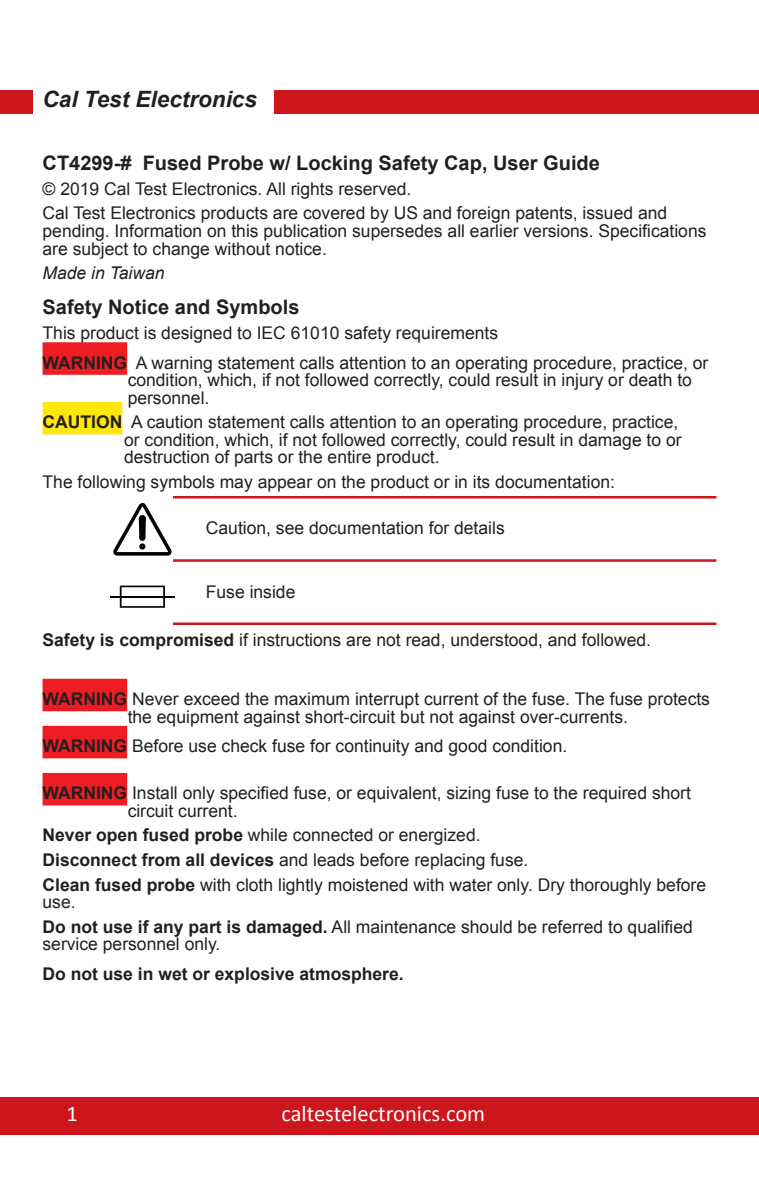
<style>
.page{position:relative;width:759px;height:1177px;background:#fff}
.page>*{position:absolute;margin:0;border:0;box-sizing:border-box;transform-origin:0 0}
.t1{font:22.5px "Calibri";color:#fff}
.t2{font:italic 700 22.5px "Arial";color:#231f20}
.t3{font:700 20px "Arial";color:#231f20}
.t4{font:17.5px/17.5px "Arial";color:#231f20}
.t5{font:700 17.5px "Arial";color:#231f20}
.t6{font:italic 17.5px "Arial";color:#231f20}
.s1{font-weight:700}
</style>
<div class="page">
<div style="left:0;top:1097px;width:758px;height:37px;background:#cd151d"></div>
<div style="left:274px;top:90px;width:484px;height:23px;background:#cd151d"></div>
<div style="left:0;top:90px;width:33px;height:23px;background:#cd151d"></div>
<div style="left:43px;top:342px;width:84px;height:33px;background:#ee1d23"></div>
<div style="left:43px;top:402px;width:79px;height:32px;background:#ffe60c"></div>
<div style="left:43px;top:678px;width:84px;height:33px;background:#ee1d23"></div>
<div style="left:43px;top:725px;width:84px;height:33px;background:#ee1d23"></div>
<div style="left:43px;top:773px;width:84px;height:32px;background:#ee1d23"></div>
<hr style="left:173px;top:496px;width:543px;height:2px;background:#cd151d">
<hr style="left:173px;top:559px;width:543px;height:2px;background:#cd151d">
<hr style="left:173px;top:622px;width:543px;height:3px;background:#cd151d">
<svg style="left:120px;top:585px;width:45px;height:22px"></svg>
<hr style="left:110px;top:596px;width:64px;height:1px;background:#000">
<svg style="left:113px;top:503px;width:59px;height:53px"></svg>
<div style="left:139px;top:534px;width:6px;height:7px;border:4px solid #000;border-radius:50%"></div>
<div style="left:139px;top:515px;width:7px;height:7px;border:4px solid #000;border-radius:50%"></div>
<svg style="left:139px;top:518px;width:4px;height:20px"></svg>
<svg style="left:142px;top:518px;width:4px;height:19px"></svg>
<p class="t2" style="left:43px;top:85px;width:216px">Cal Test Electronics</p>
<p class="t3" style="left:43px;top:150px;width:558px">CT4299-# Fused Probe w/ Locking Safety Cap, User Guide</p>
<p class="t4" style="left:43px;top:177px;width:626px;line-height:24.5px">© 2019 Cal Test Electronics. All rights reserved.<br>Cal Test Electronics products are covered by US and foreign patents, issued and</p>
<p class="t4" style="left:43px;top:222px;width:665px">pending. Information on this publication supersedes all earlier versions. Specifications are subject to change without notice.</p>
<p class="t6" style="left:43px;top:262px;width:123px">Made in Taiwan</p>
<p class="t3" style="left:43px;top:294px;width:258px">Safety Notice and Symbols</p>
<p class="t4" style="left:43px;top:318px;width:667px;line-height:29.5px">This product is designed to IEC 61010 safety requirements<br><span class="s1">WARNING</span> A warning statement calls attention to an operating procedure, practice, or</p>
<p class="t4" style="left:128px;top:371px;width:565px">condition, which, if not followed correctly, could result in injury or death to personnel.</p>
<p class="t4" style="left:124px;top:413px;width:559px;text-indent:-81px"><span class="s1">CAUTION</span> A caution statement calls attention to an operating procedure, practice, or condition, which, if not followed correctly, could result in damage to or destruction of parts or the entire product.</p>
<p class="t4" style="left:43px;top:473px;width:573px">The following symbols may appear on the product or in its documentation:</p>
<p class="t4" style="left:206px;top:519px;width:300px">Caution, see documentation for details</p>
<p class="t4" style="left:206px;top:583px;width:91px">Fuse inside</p>
<p class="t4" style="left:43px;top:631px;width:609px"><span class="s1">Safety is compromised</span> if instructions are not read, understood, and followed.</p>
<p class="t4" style="left:43px;top:690px;width:668px;text-align:center"><span class="s1">WARNING</span> Never exceed the maximum interrupt current of the fuse. The fuse protects the equipment against short-circuit but not against over-currents.</p>
<p class="t4" style="left:43px;top:737px;width:526px"><span class="s1">WARNING</span> Before use check fuse for continuity and good condition.</p>
<p class="t4" style="left:128px;top:784px;width:564px;text-indent:-85px"><span class="s1">WARNING</span> Install only specified fuse, or equivalent, sizing fuse to the required short circuit current.</p>
<p class="t4" style="left:43px;top:823px;width:664px;line-height:24.5px"><span class="s1">Never open fused probe</span> while connected or energized.<br><span class="s1">Disconnect from all devices</span> and leads before replacing fuse.<br><span class="s1">Clean fused probe</span> with cloth lightly moistened with water only. Dry thoroughly before</p>
<p class="t4" style="left:43px;top:889px;width:651px;line-height:24.5px">use.<br><span class="s1">Do not use if any part is damaged.</span> All maintenance should be referred to qualified</p>
<p class="t4" style="left:43px;top:935px;width:179px">service personnel only.</p>
<p class="t5" style="left:43px;top:962px;width:362px">Do not use in wet or explosive atmosphere.</p>
<p class="t1" style="left:66px;top:1098px;width:13px">1</p>
<p class="t1" style="left:281px;top:1098px;width:205px">caltestelectronics.com</p>
</div>
